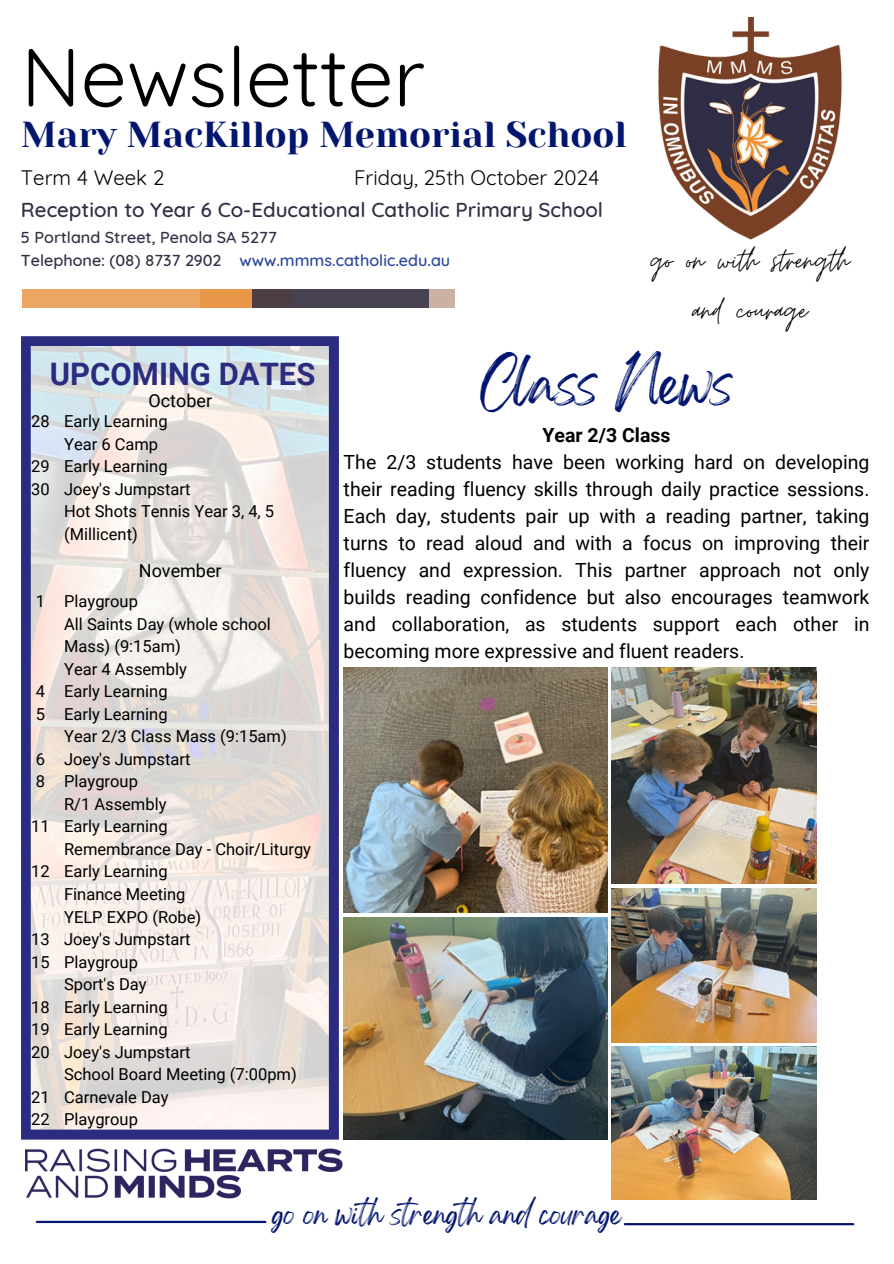
<style>
.page{position:relative;width:894px;height:1264px;background:#fff}
.page>*{position:absolute;margin:0;border:0;box-sizing:border-box;transform-origin:0 0}
.t1{font:82.2px "Quicksand";color:#000}
.t2{font:42px "Gellatio";color:#021670}
.t3{font:36.15px/49.5px "Moon Time";color:#000;text-align:center}
.t4{font:36px "Yeseva One";color:#021670}
.t5{font:700 30.9px "Roboto";color:#2b2b80}
.t6{font:21.3px "Gellatio";color:#021670}
.t7{font:500 20.55px "Quicksand";color:#322e45}
.t8{font:20.4px "Quicksand";color:#000}
.t9{font:19.5px/27px "Roboto";color:#000;text-align:justify}
.t10{font:700 19.5px "Roboto";color:#000}
.t11{font:18px "Roboto";color:#000}
.t12{font:16.5px/22.5px "Roboto";color:#000}
.t13{font:500 16.2px "Quicksand";color:#29459d}
.t14{font:500 16.2px "Quicksand";color:#322e45}
.s1{color:#322e45}
</style>
<div class="page">
<svg style="left:21px;top:336px;width:318px;height:803px;background:#d8d3d7"></svg>
<img style="left:25px;top:1148px;width:318px;height:23px">
<img style="left:26px;top:1175px;width:214px;height:23px">
<hr style="left:37px;top:1220px;width:228px;height:2px;background:#021670">
<hr style="left:624px;top:1222px;width:229px;height:3px;background:#021670">
<img style="left:658px;top:17px;width:184px;height:223px">
<div style="left:22px;top:289px;width:230px;height:19px;background:#eca664"></div>
<div style="left:200px;top:288px;width:92px;height:19px;background:#e99749"></div>
<div style="left:292px;top:289px;width:163px;height:19px;background:#cab1a1"></div>
<div style="left:252px;top:289px;width:176px;height:19px;background:linear-gradient(to right,#4c3f49,#484357)"></div>
<img style="left:343px;top:668px;width:264px;height:244px">
<img style="left:611px;top:668px;width:204px;height:216px">
<img style="left:343px;top:917px;width:264px;height:222px">
<img style="left:611px;top:889px;width:204px;height:153px">
<img style="left:611px;top:1046px;width:204px;height:153px">
<h5 class="t1" style="left:21px;top:24px;width:405px">Newsletter</h5>
<p class="t4" style="left:21px;top:114px;width:607px">Mary MacKillop Memorial School</p>
<h3 class="t8" style="left:21px;top:164px;width:145px">Term 4 Week 2</h3>
<h3 class="t8" style="left:354px;top:164px;width:247px">Friday, 25th October 2024</h3>
<p class="t7" style="left:21px;top:196px;width:583px">Reception to Year 6 Co-Educational Catholic Primary School</p>
<p class="t14" style="left:21px;top:227px;width:257px">5 Portland Street, Penola SA 5277</p>
<h2 class="t13" style="left:21px;top:249px;width:431px"><span class="s1">Telephone: (08) 8737 2902</span> www.mmms.catholic.edu.au</h2>
<p class="t3" style="left:650px;top:236px;width:200px">go on with strength and courage</p>
<h1 class="t5" style="left:50px;top:357px;width:267px">UPCOMING DATES</h1>
<h6 class="t12" style="left:31px;top:410px;width:20px">28</h6>
<h6 class="t12" style="left:31px;top:455px;width:20px">29<br>30</h6>
<h6 class="t12" style="left:36px;top:590px;width:11px">1</h6>
<h6 class="t12" style="left:36px;top:680px;width:11px">4<br>5</h6>
<h6 class="t12" style="left:36px;top:748px;width:11px">6<br>8</h6>
<h6 class="t12" style="left:31px;top:815px;width:20px">11</h6>
<h6 class="t12" style="left:31px;top:860px;width:20px">12</h6>
<h6 class="t12" style="left:31px;top:928px;width:20px">13<br>15</h6>
<p class="t12" style="left:31px;top:995px;width:20px;text-align:justify">18<br>19<br>20</p>
<p class="t12" style="left:31px;top:1085px;width:20px">21<br>22</p>
<h6 class="t11" style="left:148px;top:390px;width:65px">October</h6>
<h5 class="t12" style="left:64px;top:410px;width:211px">Early Learning<br>Year 6 Camp<br>Early Learning<br>Joey's Jumpstart<br>Hot Shots Tennis Year 3, 4, 5 (Millicent)</h5>
<p class="t11" style="left:139px;top:560px;width:84px">November</p>
<h5 class="t12" style="left:64px;top:590px;width:248px">Playgroup<br>All Saints Day (whole school<br>Mass) (9:15am)<br>Year 4 Assembly<br>Early Learning<br>Early Learning<br>Year 2/3 Class Mass (9:15am)<br>Joey's Jumpstart<br>Playgroup<br>R/1 Assembly<br>Early Learning<br>Remembrance Day - Choir/Liturgy<br>Early Learning<br>Finance Meeting<br>YELP EXPO (Robe)<br>Joey's Jumpstart<br>Playgroup<br>Sport's Day</h5>
<p class="t12" style="left:64px;top:995px;width:234px">Early Learning<br>Early Learning<br>Joey's Jumpstart<br>School Board Meeting (7:00pm)<br>Carnevale Day<br>Playgroup</p>
<p class="t2" style="left:480px;top:374px;width:254px">Class News</p>
<p class="t10" style="left:542px;top:423px;width:129px">Year 2/3 Class</p>
<p class="t9" style="left:343px;top:448px;width:527px">The 2/3 students have been working hard on developing their reading fluency skills through daily practice sessions.<br>Each day, students pair up with a reading partner, taking turns to read aloud and with a focus on improving their fluency and expression. This partner approach not only builds reading confidence but also encourages teamwork and collaboration, as students support each other in becoming more expressive and fluent readers.</p>
<h2 class="t6" style="left:272px;top:1209px;width:350px">go on with strength and courage</h2>
</div>
